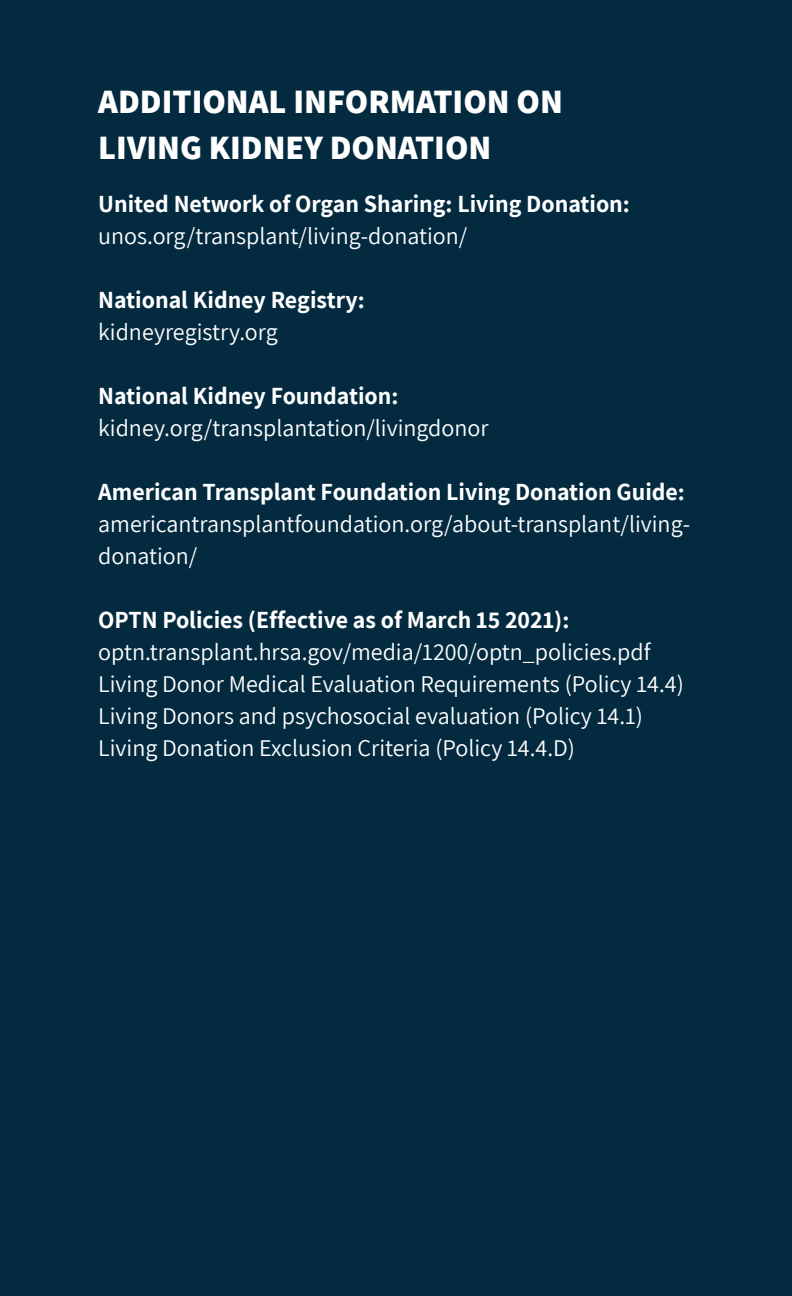
<style>
.page{position:relative;width:792px;height:1296px;background:#042a40}
.page>*{position:absolute;margin:0;border:0;box-sizing:border-box;transform-origin:0 0}
.t1{font:800 34px/46px "Assistant";color:#fff}
.t2{font:24px/32px "Assistant";color:#fff}
.t3{font:700 24px "Assistant";color:#fff}
</style>
<div class="page">
<h1 class="t1" style="left:98px;top:78px;width:466px">ADDITIONAL INFORMATION ON<br>LIVING KIDNEY DONATION</h1>
<p class="t3" style="left:98px;top:188px;width:533px">United Network of Organ Sharing: Living Donation:</p>
<p class="t2" style="left:98px;top:219px;width:371px">unos.org/transplant/living-donation/</p>
<p class="t3" style="left:98px;top:284px;width:268px">National Kidney Registry:</p>
<p class="t2" style="left:98px;top:315px;width:181px">kidneyregistry.org</p>
<p class="t3" style="left:98px;top:380px;width:302px">National Kidney Foundation:</p>
<p class="t2" style="left:98px;top:411px;width:392px">kidney.org/transplantation/livingdonor</p>
<p class="t3" style="left:98px;top:476px;width:588px">American Transplant Foundation Living Donation Guide:</p>
<p class="t2" style="left:98px;top:507px;width:593px">americantransplantfoundation.org/about-transplant/living&shy;donation/</p>
<p class="t3" style="left:98px;top:604px;width:473px">OPTN Policies (Effective as of March 15 2021):</p>
<p class="t2" style="left:98px;top:635px;width:587px">optn.transplant.hrsa.gov/media/1200/optn_policies.pdf Living Donor Medical Evaluation Requirements (Policy 14.4)<br>Living Donors and psychosocial evaluation (Policy 14.1)<br>Living Donation Exclusion Criteria (Policy 14.4.D)</p>
</div>
